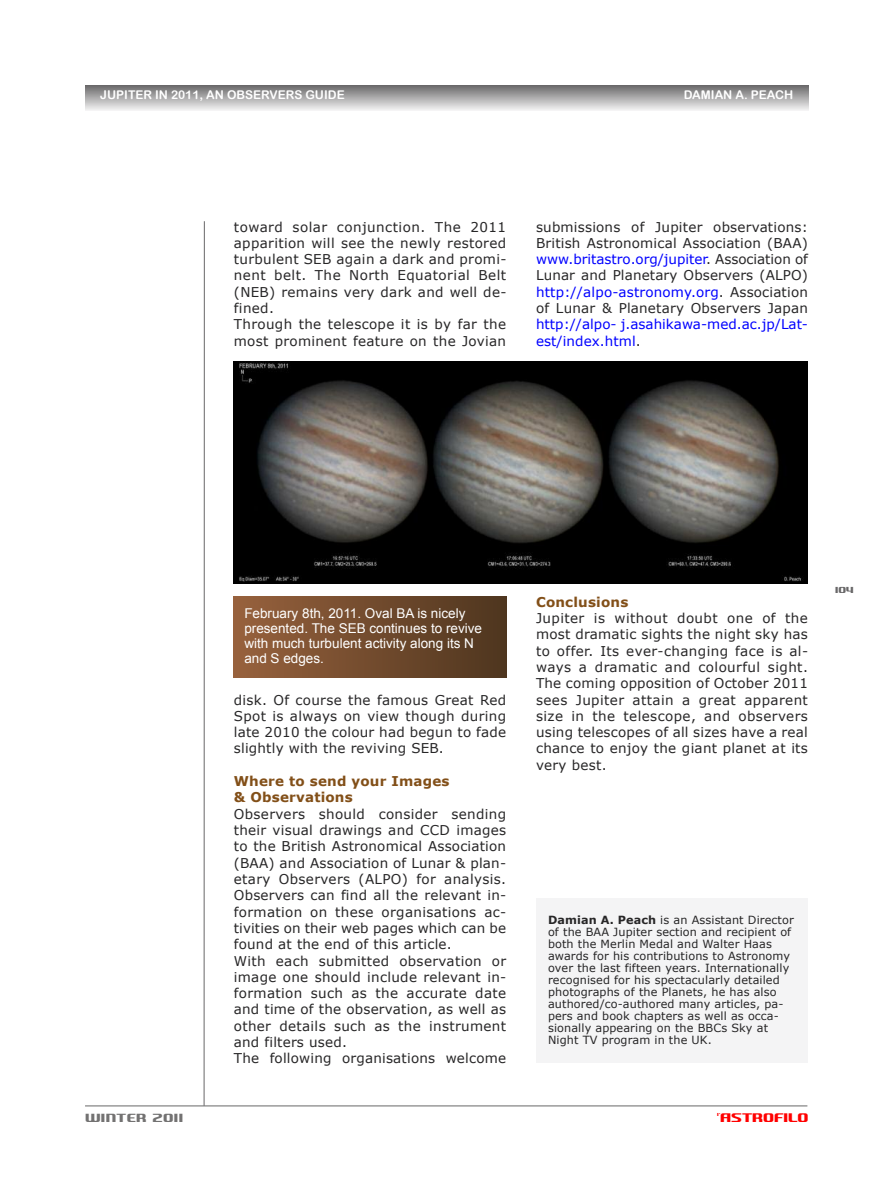
<style>
.page{position:relative;width:893px;height:1191px;background:#fff}
.page>*{position:absolute;margin:0;border:0;box-sizing:border-box;transform-origin:0 0}
.t1{font:15px "SF Quartzite";color:#f00}
.t2{font:14.25px "SF Quartzite";letter-spacing:.025em;color:#737272}
.t3{font:13.5px/16.4px "Verdana";letter-spacing:.02em;color:#272627;text-align:justify}
.t4{font:13.5px/15px "Arial";color:#fff}
.t5{font:13.5px/16.4px "Verdana";color:#00f}
.t6{font:700 13.5px/16.4px "Verdana";letter-spacing:.015em;color:#824f18}
.t7{font:12px "Arial Rounded MT Bold";color:#fff}
.t8{font:11.25px/12px "Verdana";letter-spacing:.01em;color:#272627}
.t9{font:10.5px "SF Quartzite";color:#686768}
.t10{font:5.25px "SF Quartzite";color:#f00}
.s1{color:#00f}
.s2{color:#272627}
.s3{font-weight:700}
</style>
<div class="page">
<hr style="left:204px;top:221px;width:1px;height:884px;background:#686768">
<hr style="left:85px;top:1105px;width:722px;height:1px;background:#686768">
<img style="left:85px;top:85px;width:723px;height:26px">
<div style="left:536px;top:898px;width:272px;height:165px;background:#f4f4f5"></div>
<img style="left:234px;top:361px;width:574px;height:222px">
<div style="left:234px;top:597px;width:272px;height:80px;background:linear-gradient(to right,#98613d,#4e361f)"></div>
<p class="t7" style="left:100px;top:88px;width:246px">JUPITER IN 2011, AN OBSERVERS GUIDE</p>
<p class="t7" style="left:684px;top:88px;width:111px">DAMIAN A. PEACH</p>
<p class="t3" style="left:234px;top:218px;width:274px;text-align:left">toward solar conjunction. The 2011 apparition will see the newly restored turbulent SEB again a dark and promi&shy;nent belt. The North Equatorial Belt (NEB) remains very dark and well de&shy;fined.<br>Through the telescope it is by far the most prominent feature on the Jovian</p>
<p class="t3" style="left:536px;top:218px;width:273px">submissions of Jupiter observations:<br>British Astronomical Association (BAA) <span class="s1">www.britastro.org/jupiter</span>. Association of Lunar and Planetary Observers (ALPO) <span class="s1">http://alpo-astronomy.org</span>. Association of Lunar &amp; Planetary Observers Japan</p>
<p class="t5" style="left:536px;top:316px;width:273px">http://alpo- j.asahikawa-med.ac.jp/Lat&shy;est/index.html<span class="s2">.</span></p>
<p class="t2" style="left:85px;top:1111px;width:100px">WINTER 2011</p>
<p class="t4" style="left:244px;top:606px;width:239px">February 8th, 2011. Oval BA is nicely presented. The SEB continues to revive with much turbulent activity along its N and S edges.</p>
<p class="t3" style="left:234px;top:691px;width:274px">disk. Of course the famous Great Red Spot is always on view though during late 2010 the colour had begun to fade slightly with the reviving SEB.</p>
<p class="t6" style="left:234px;top:772px;width:217px">Where to send your Images &amp; Observations</p>
<p class="t3" style="left:234px;top:805px;width:274px;text-align:left">Observers should consider sending their visual drawings and CCD images to the British Astronomical Association (BAA) and Association of Lunar &amp; plan&shy;etary Observers (ALPO) for analysis.<br>Observers can find all the relevant in&shy;formation on these organisations ac&shy;tivities on their web pages which can be found at the end of this article.<br>With each submitted observation or image one should include relevant in&shy;formation such as the accurate date and time of the observation, as well as other details such as the instrument and filters used.<br>The following organisations welcome</p>
<p class="t6" style="left:536px;top:593px;width:94px">Conclusions</p>
<p class="t3" style="left:536px;top:609px;width:274px">Jupiter is without doubt one of the most dramatic sights the night sky has to offer. Its ever-changing face is al&shy;ways a dramatic and colourful sight.<br>The coming opposition of October 2011 sees Jupiter attain a great apparent size in the telescope, and observers using telescopes of all sizes have a real chance to enjoy the giant planet at its very best.</p>
<p class="t9" style="left:835px;top:585px;width:20px">104</p>
<p class="t8" style="left:548px;top:913px;width:247px"><span class="s3">Damian A. Peach</span> is an Assistant Director of the BAA Jupiter section and recipient of both the Merlin Medal and Walter Haas awards for his contributions to Astronomy over the last fifteen years. Internationally recognised for his spectacularly detailed photographs of the Planets, he has also authored/co-authored many articles, pa&shy;pers and book chapters as well as occa&shy;sionally appearing on the BBCs Sky at Night TV program in the UK.</p>
<p class="t10" style="left:717px;top:1112px;width:5px">l’</p>
<p class="t1" style="left:720px;top:1111px;width:90px">ASTROFILO</p>
</div>
